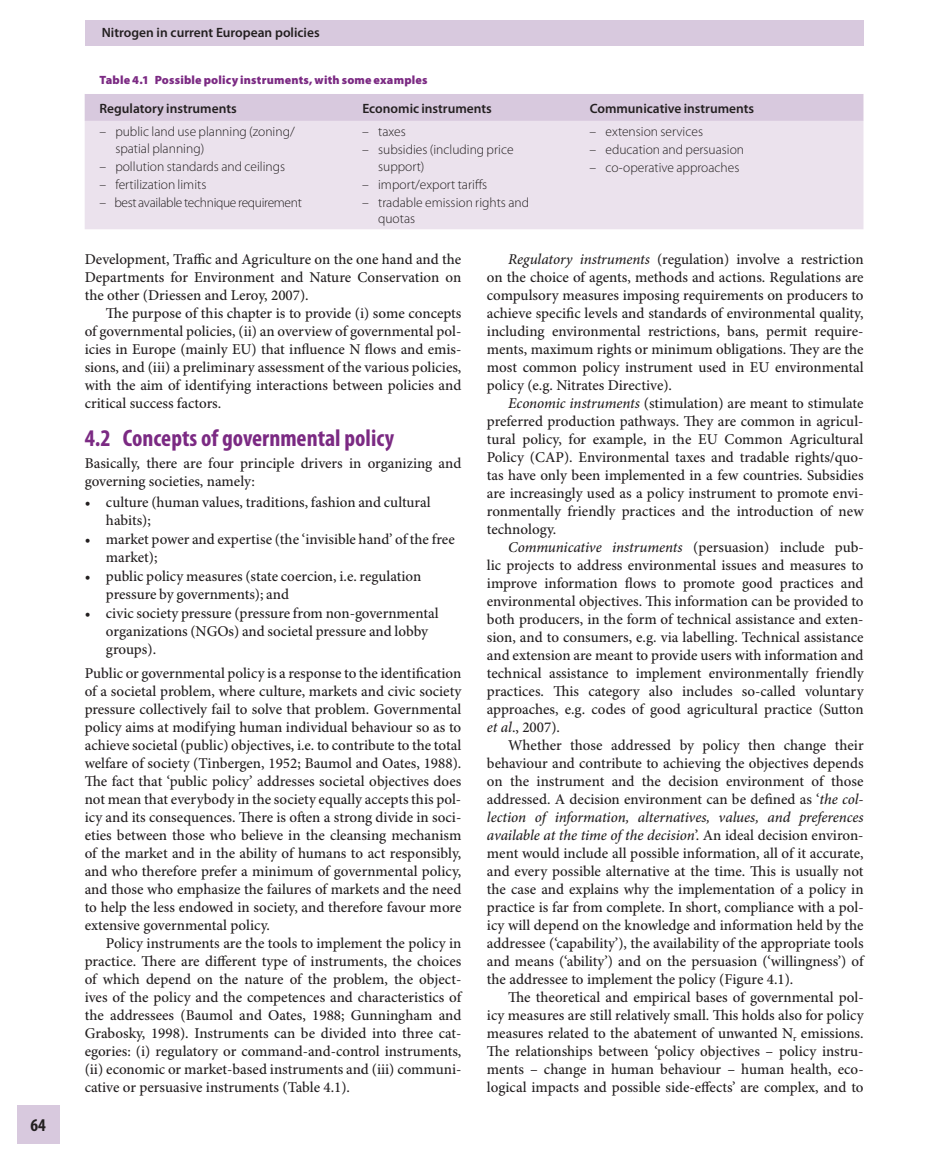
<style>
.page{position:relative;width:932px;height:1173px;background:#fff}
.page>*{position:absolute;margin:0;border:0;box-sizing:border-box;transform-origin:0 0}
.t1{font:700 condensed 24px "Myriad Pro";color:#7b2a83}
.t2{font:700 condensed 18px "Myriad Pro";color:#231f20}
.t3{font:500 15px/18px "Minion Pro";color:#231f20;text-align:justify}
.t4{font:300 13.5px/16.5px "Myriad Pro";color:#231f20}
.t5{font:600 13.5px "Myriad Pro";color:#231f20}
.t6{font:300 13.5px "Myriad Pro";letter-spacing:-.025em;color:#231f20}
.t7{font:900 12px "Myriad Pro";letter-spacing:.015em;color:#7b2a83}
.s1{font-style:italic}
</style>
<div class="page">
<div style="left:85px;top:21px;width:778px;height:25px;background:#d8c9de"></div>
<div style="left:17px;top:1105px;width:43px;height:38px;background:#d8c9de"></div>
<div style="left:85px;top:94px;width:778px;height:27px;background:#d8c9de"></div>
<div style="left:85px;top:121px;width:778px;height:108px;background:#ebe2ed"></div>
<p class="t2" style="left:31px;top:1118px;width:17px">64</p>
<p class="t5" style="left:102px;top:27px;width:219px">Nitrogen in current European policies</p>
<p class="t7" style="left:99px;top:75px;width:330px">Table 4.1 Possible policy instruments, with some examples</p>
<p class="t5" style="left:100px;top:104px;width:139px">Regulatory instruments</p>
<p class="t5" style="left:362px;top:104px;width:131px">Economic instruments</p>
<p class="t5" style="left:589px;top:104px;width:166px">Communicative instruments</p>
<p class="t4" style="left:115px;top:125px;width:181px;text-indent:-16px">– public land use planning (zoning/ spatial planning)</p>
<p class="t4" style="left:99px;top:159px;width:187px">– pollution standards and ceilings</p>
<p class="t4" style="left:99px;top:177px;width:108px">– fertilization limits</p>
<p class="t6" style="left:99px;top:197px;width:204px">– best available technique requirement</p>
<p class="t4" style="left:589px;top:125px;width:115px">– extension services</p>
<p class="t4" style="left:589px;top:143px;width:156px">– education and persuasion</p>
<p class="t4" style="left:589px;top:161px;width:151px">– co-operative approaches</p>
<p class="t4" style="left:362px;top:125px;width:45px">– taxes</p>
<p class="t4" style="left:378px;top:143px;width:137px;text-indent:-16px">– subsidies (including price support)</p>
<p class="t4" style="left:362px;top:177px;width:126px">– import/export tariffs</p>
<p class="t4" style="left:378px;top:195px;width:152px;text-indent:-16px">– tradable emission rights and quotas</p>
<p class="t3" style="left:85px;top:252px;width:378px">Development, Traffic and Agriculture on the one hand and the Departments for Environment and Nature Conservation on the other (Driessen and Leroy, 2007 ).</p>
<p class="t3" style="left:85px;top:306px;width:378px;text-indent:21px">The purpose of this chapter is to provide (i) some concepts of governmental policies, (ii) an overview of governmental pol&shy;icies in Europe (mainly EU) that influence N flows and emis&shy;sions, and (iii) a preliminary assessment of the various policies, with the aim of identifying interactions between policies and critical success factors.</p>
<h1 class="t1" style="left:85px;top:430px;width:311px">4.2 Concepts of governmental policy</h1>
<p class="t3" style="left:85px;top:455px;width:378px">Basically, there are four principle drivers in organizing and governing societies, namely :</p>
<p class="t3" style="left:106px;top:494px;width:326px;text-indent:-21px">• culture (human values, traditions, fashion and cultural habits);</p>
<p class="t3" style="left:106px;top:531px;width:350px;text-indent:-21px">• market power and expertise (the ‘invisible hand’ of the free market);</p>
<p class="t3" style="left:106px;top:568px;width:317px;text-indent:-21px">• public policy measures (state coercion, i.e. regulation pressure by governments); and</p>
<p class="t3" style="left:106px;top:605px;width:334px;text-align:left;text-indent:-21px">• civic society pressure (pressure from non-governmental organizations (NGOs) and societal pressure and lobby groups).</p>
<p class="t3" style="left:85px;top:665px;width:378px">Public or governmental policy is a response to the identification of a societal problem, where culture, markets and civic society pressure collectively fail to solve that problem. Governmental policy aims at modifying human individual behaviour so as to achieve societal (public) objectives, i.e. to contribute to the total welfare of society (Tinbergen, 1952 ; Baumol and Oates, 1988 ).<br>The fact that ‘public policy’ addresses societal objectives does not mean that everybody in the society equally accepts this pol&shy;icy and its consequences. There is often a strong divide in soci&shy;eties between those who believe in the cleansing mechanism of the market and in the ability of humans to act responsibly, and who therefore prefer a minimum of governmental policy, and those who emphasize the failures of markets and the need to help the less endowed in society, and therefore favour more extensive governmental policy.</p>
<p class="t3" style="left:85px;top:935px;width:378px;text-indent:21px">Policy instruments are the tools to implement the policy in practice. There are different type of instruments, the choices of which depend on the nature of the problem, the object&shy;ives of the policy and the competences and characteristics of the addressees (Baumol and Oates, 1988 ; Gunningham and Grabosky, 1998 ). Instruments can be divided into three cat&shy;egories: (i) regulatory or command-and-control instruments, (ii) economic or market-based instruments and (iii) communi&shy;cative or persuasive instruments ( Table 4.1 ).</p>
<p class="t3" style="left:487px;top:252px;width:378px;text-indent:21px"><span class="s1">Regulatory instruments</span> (regulation) involve a restriction on the choice of agents, methods and actions. Regulations are compulsory measures imposing requirements on producers to achieve specific levels and standards of environmental quality, including environmental restrictions, bans, permit require&shy;ments, maximum rights or minimum obligations. They are the most common policy instrument used in EU environmental policy (e.g. Nitrates Directive).</p>
<p class="t3" style="left:487px;top:396px;width:378px;text-indent:21px"><span class="s1">Economic instruments</span> (stimulation) are meant to stimulate preferred production pathways. They are common in agricul&shy;tural policy, for example, in the EU Common Agricultural Policy (CAP). Environmental taxes and tradable rights/quo&shy;tas have only been implemented in a few countries. Subsidies are increasingly used as a policy instrument to promote envi&shy;ronmentally friendly practices and the introduction of new technology.</p>
<p class="t3" style="left:487px;top:540px;width:378px;text-indent:21px"><span class="s1">Communicative instruments</span> (persuasion) include pub&shy;lic projects to address environmental issues and measures to improve information flows to promote good practices and environmental objectives. This information can be provided to both producers, in the form of technical assistance and exten&shy;sion, and to consumers, e.g. via labelling. Technical assistance and extension are meant to provide users with information and technical assistance to implement environmentally friendly practices. This category also includes so-called voluntary approaches, e.g. codes of good agricultural practice (Sutton <span class="s1">et al</span> ., 2007 ).</p>
<p class="t3" style="left:487px;top:738px;width:378px;text-indent:21px">Whether those addressed by policy then change their behaviour and contribute to achieving the objectives depends on the instrument and the decision environment of those addressed. A decision environment can be defined as ‘ <span class="s1">the col&shy;lection of information, alternatives, values, and preferences available at the time of the decision</span> ’. An ideal decision environ&shy;ment would include all possible information, all of it accurate, and every possible alternative at the time. This is usually not the case and explains why the implementation of a policy in practice is far from complete. In short, compliance with a pol&shy;icy will depend on the knowledge and information held by the addressee (‘capability’), the availability of the appropriate tools and means (‘ability’) and on the persuasion (‘willingness’) of the addressee to implement the policy ( Figure 4.1 ).</p>
<p class="t3" style="left:487px;top:990px;width:378px;text-indent:21px">The theoretical and empirical bases of governmental pol&shy;icy measures are still relatively small. This holds also for policy measures related to the abatement of unwanted N <sub>r</sub> emissions.<br>The relationships between ‘policy objectives – policy instru&shy;ments – change in human behaviour – human health, eco&shy;logical impacts and possible side-effects’ are complex, and to</p>
</div>
